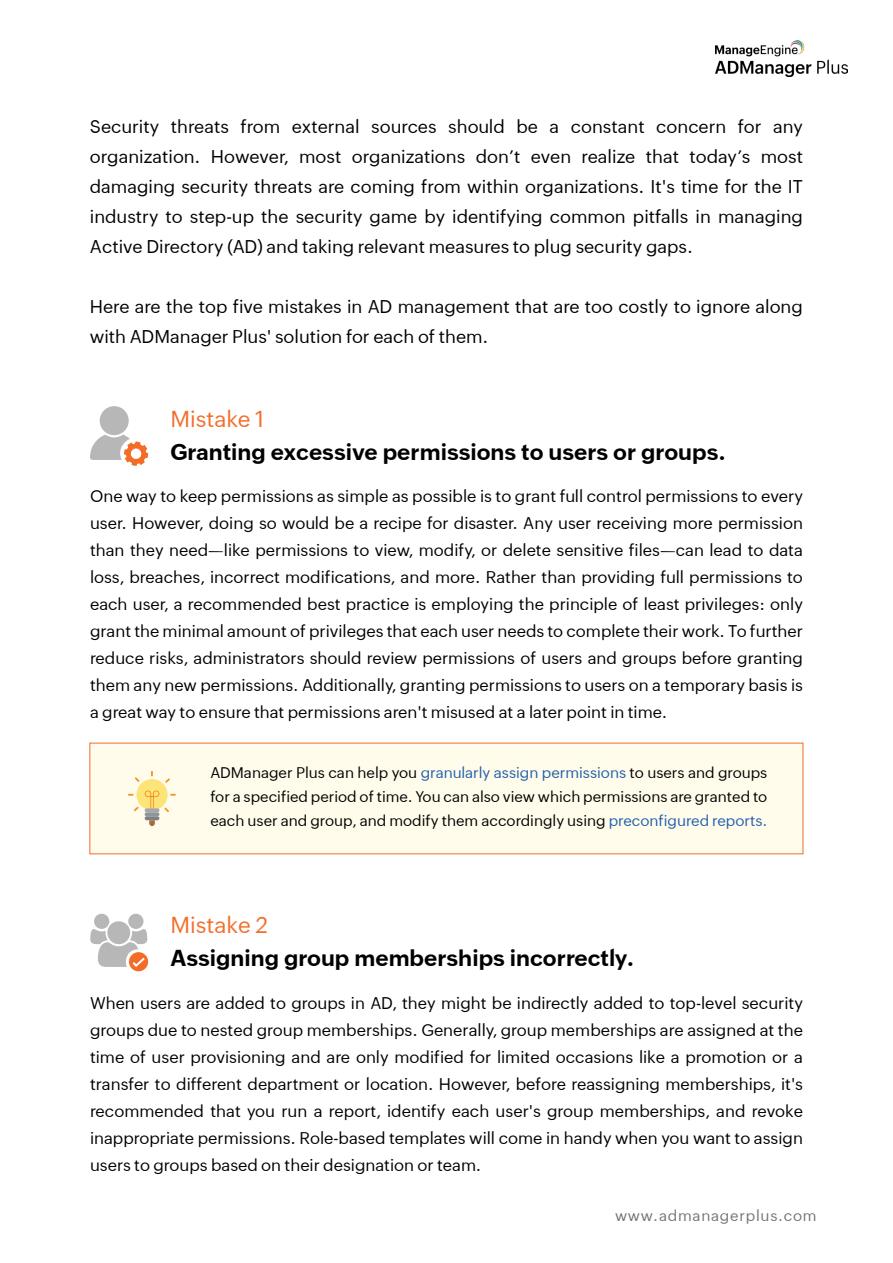
<style>
.page{position:relative;width:893px;height:1263px;background:#fff}
.page>*{position:absolute;margin:0;border:0;box-sizing:border-box;transform-origin:0 0}
.t1{font:700 22.5px "Zoho Puvi";color:#000}
.t2{font:22.5px "Zoho Puvi";color:#f36d29}
.t3{font:18px/30px "Zoho Puvi";color:#000;text-align:justify}
.t4{font:16.5px/27px "Zoho Puvi";color:#000;text-align:justify}
.t5{font:15px/24px "Zoho Puvi";color:#000;text-align:justify}
.t6{font:15px "Zoho Puvi";letter-spacing:.05em;color:#727373}
.s1{color:#205eac}
</style>
<div class="page">
<div style="left:90px;top:743px;width:713px;height:111px;background:#fffceb"></div>
<div style="left:100px;top:406px;width:29px;height:29px;background:#b7b7b7;border-radius:50%"></div>
<svg style="left:90px;top:435px;width:58px;height:31px"></svg>
<div style="left:136px;top:779px;width:32px;height:31px;background:#fde479;border-radius:50%"></div>
<svg style="left:145px;top:812px;width:14px;height:4px"></svg>
<svg style="left:145px;top:816px;width:14px;height:4px"></svg>
<svg style="left:149px;top:820px;width:6px;height:6px"></svg>
<svg style="left:128px;top:794px;width:6px;height:2px"></svg>
<svg style="left:165px;top:778px;width:5px;height:5px"></svg>
<svg style="left:134px;top:807px;width:5px;height:4px"></svg>
<svg style="left:145px;top:790px;width:31px;height:22px"></svg>
<svg style="left:135px;top:777px;width:4px;height:5px"></svg>
<svg style="left:90px;top:914px;width:58px;height:57px"></svg>
<img style="left:715px;top:41px;width:133px;height:35px">
<p class="t3" style="left:90px;top:110px;width:715px">Security threats from external sources should be a constant concern for any organization. However, most organizations don’t even realize that today’s most damaging security threats are coming from within organizations. It's time for the IT industry to step-up the security game by identifying common pitfalls in managing Active Directory (AD) and taking relevant measures to plug security gaps.</p>
<p class="t3" style="left:90px;top:290px;width:715px">Here are the top five mistakes in AD management that are too costly to ignore along with ADManager Plus' solution for each of them.</p>
<h1 class="t2" style="left:170px;top:402px;width:95px">Mistake 1</h1>
<h1 class="t1" style="left:170px;top:434px;width:557px">Granting excessive permissions to users or groups.</h1>
<p class="t4" style="left:90px;top:481px;width:714px">One way to keep permissions as simple as possible is to grant full control permissions to every user. However, doing so would be a recipe for disaster. Any user receiving more permission than they need—like permissions to view, modify, or delete sensitive files—can lead to data loss, breaches, incorrect modifications, and more. Rather than providing full permissions to each user, a recommended best practice is employing the principle of least privileges: only grant the minimal amount of privileges that each user needs to complete their work. To further reduce risks, administrators should review permissions of users and groups before granting them any new permissions. Additionally, granting permissions to users on a temporary basis is a great way to ensure that permissions aren't misused at a later point in time.</p>
<p class="t5" style="left:210px;top:759px;width:559px">ADManager Plus can help you <span class="s1">granularly assign permissions</span> to users and groups for a specified period of time. You can also view which permissions are granted to each user and group, and modify them accordingly using <span class="s1">preconfigured reports.</span></p>
<h1 class="t2" style="left:171px;top:908px;width:99px">Mistake 2</h1>
<h1 class="t1" style="left:171px;top:941px;width:465px">Assigning group memberships incorrectly.</h1>
<p class="t4" style="left:90px;top:988px;width:714px">When users are added to groups in AD, they might be indirectly added to top-level security groups due to nested group memberships. Generally, group memberships are assigned at the time of user provisioning and are only modified for limited occasions like a promotion or a transfer to different department or location. However, before reassigning memberships, it's recommended that you run a report, identify each user's group memberships, and revoke inappropriate permissions. Role-based templates will come in handy when you want to assign users to groups based on their designation or team.</p>
<p class="t6" style="left:615px;top:1204px;width:203px">www.admanagerplus.com</p>
</div>
